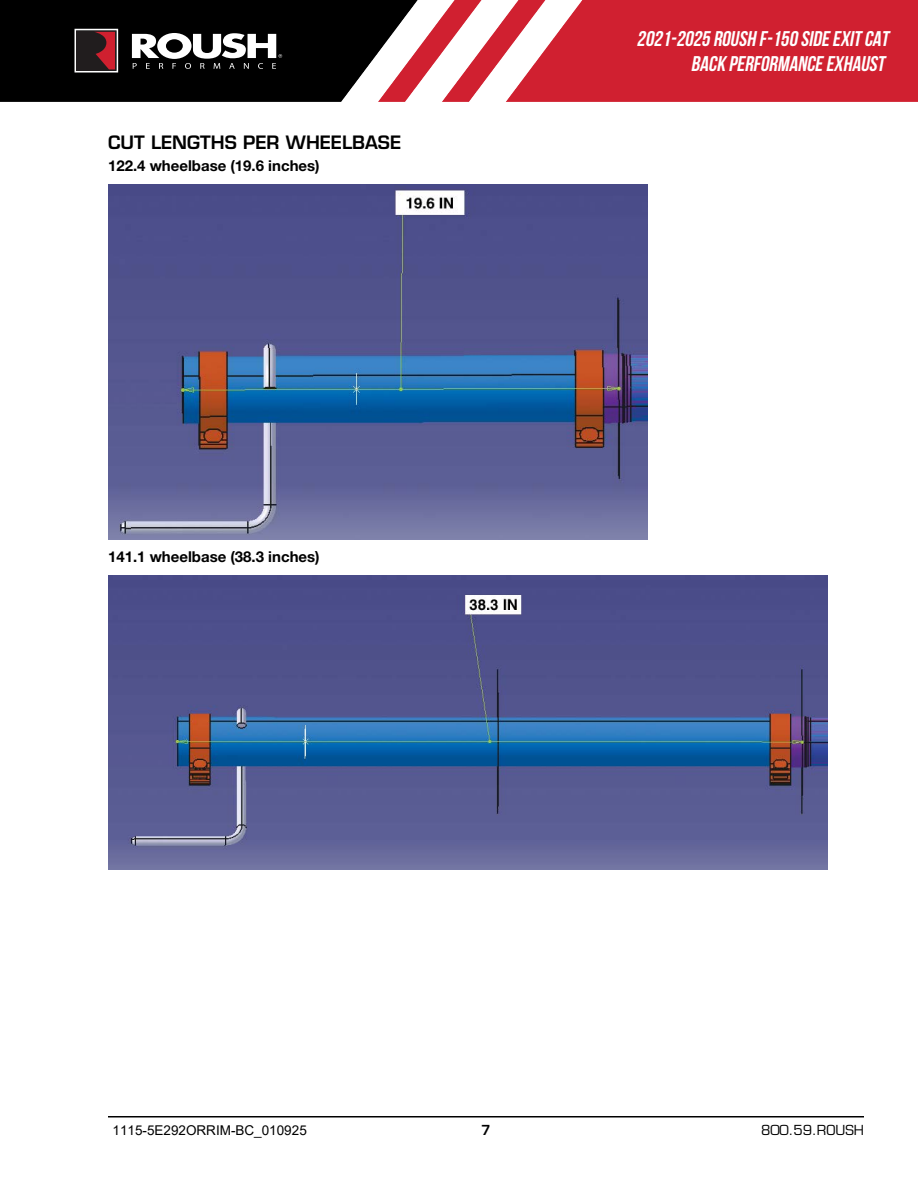
<style>
.page{position:relative;width:918px;height:1188px;background:#fff}
.page>*{position:absolute;margin:0;border:0;box-sizing:border-box;transform-origin:0 0}
.t1{font:italic 700 21.3px/25.5px "Bebas Neue";color:#fff;text-align:right}
.t2{font:600 18px "Eurostile LT Std";color:#000}
.t3{font:700 15px "Helvetica Neue LT Std";color:#000}
.t4{font:13.5px "Arial";color:#000}
.t5{font:13.5px "Eurostile LT Std";color:#000}
.t6{font:600 13.5px "Eurostile LT Std";color:#000}
.s1{font-style:inherit}
</style>
<div class="page">
<hr style="left:108px;top:1116px;width:756px;height:2px;background:#000">
<img style="left:108px;top:185px;width:540px;height:354px">
<img style="left:108px;top:575px;width:720px;height:294px">
<img style="left:0;top:0;width:918px;height:102px">
<svg style="left:75px;top:29px;width:43px;height:44px;background:#63373b"></svg>
<svg style="left:132px;top:33px;width:150px;height:36px"></svg>
<p class="t2" style="left:108px;top:131px;width:295px">CUT LENGTHS PER WHEELBASE</p>
<p class="t3" style="left:108px;top:156px;width:213px">122.4 wheelbase (19.6 inches)</p>
<p class="t3" style="left:108px;top:547px;width:213px">141.1 wheelbase (38.3 inches)</p>
<h1 class="t1" style="left:637px;top:25px;width:257px">2021-2025 ROUSH F-150 SIDE EXIT CAT<br>BACK PERFORMANCE EXHAUST</h1>
<p class="t4" style="left:112px;top:1121px;width:196px">1115-5E292ORRIM-B<span class="s1">C</span>_<span class="s1">010925</span></p>
<p class="t6" style="left:481px;top:1122px;width:11px">7</p>
<p class="t5" style="left:761px;top:1122px;width:104px">800.59.ROUSH</p>
</div>
